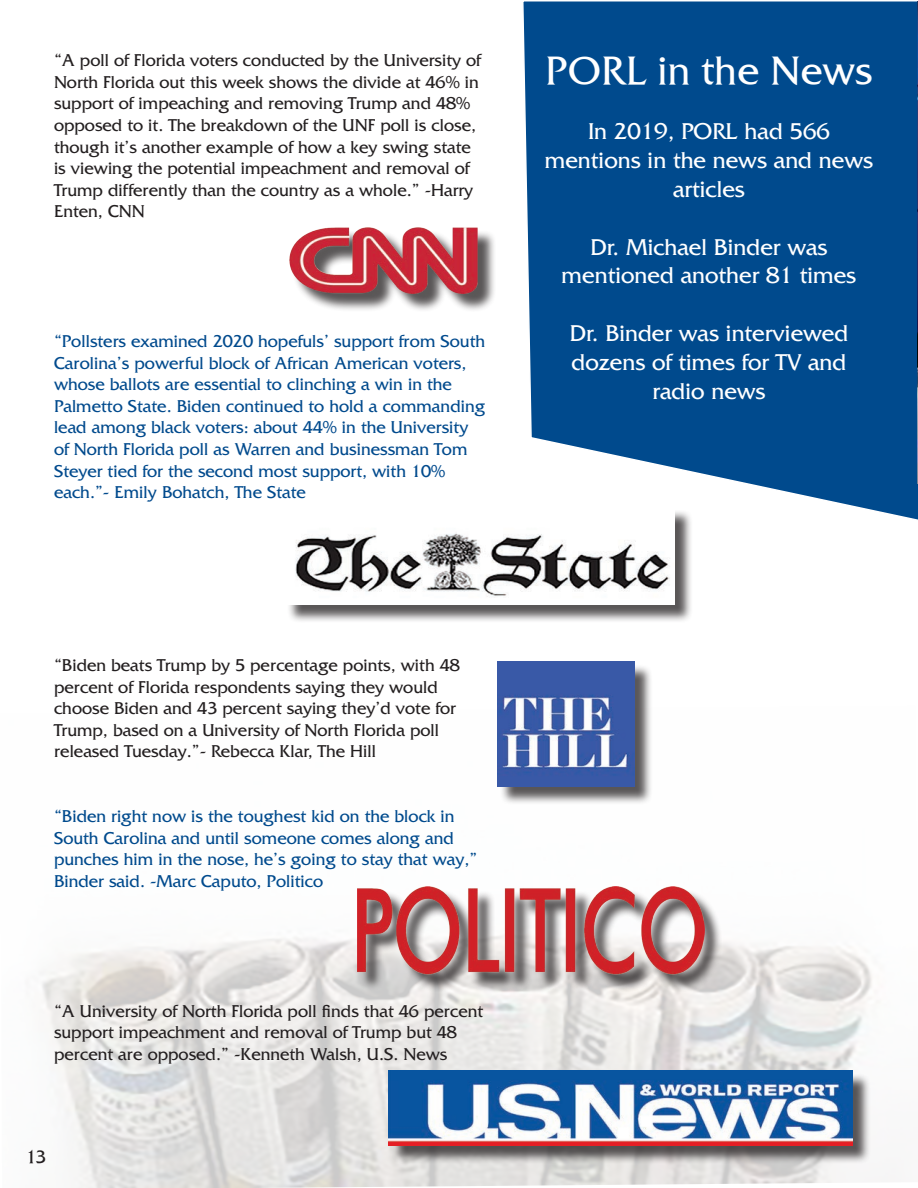
<style>
.page{position:relative;width:918px;height:1188px;background:#fff}
.page>*{position:absolute;margin:0;border:0;box-sizing:border-box;transform-origin:0 0}
.t1{font:39px "Friz Quadrata TT";color:#fff}
.t2{font:24px/28.8px "Friz Quadrata Std";color:#fff;text-align:center}
.t3{font:18px/21.6px "Friz Quadrata Std";color:#231f20}
.t4{font:18px/21.6px "Friz Quadrata Std";color:#004a8d}
.t5{font:18px "Friz Quadrata TT";color:#231f20}
</style>
<div class="page">
<svg style="left:523px;top:1px;width:395px;height:519px;background:#145896"></svg>
<img style="left:41px;top:706px;width:831px;height:482px">
<div style="left:292px;top:230px;width:204px;height:82px;background:#231f20;opacity:.75"></div>
<img style="left:289px;top:227px;width:197px;height:85px">
<div style="left:287px;top:510px;width:406px;height:114px;background:#231f20;opacity:.75"></div>
<img style="left:287px;top:507px;width:387px;height:98px">
<div style="left:500px;top:664px;width:153px;height:142px;background:#231f20;opacity:.75"></div>
<img style="left:498px;top:662px;width:136px;height:125px">
<div style="left:359px;top:889px;width:363px;height:103px;background:#231f20;opacity:.75"></div>
<img style="left:357px;top:886px;width:347px;height:88px">
<div style="left:391px;top:1073px;width:480px;height:92px;background:#231f20;opacity:.75"></div>
<img style="left:389px;top:1071px;width:464px;height:75px">
<img style="left:917px;top:2px;width:1px;height:482px">
<p class="t3" style="left:54px;top:50px;width:428px">“A poll of Florida voters conducted by the University of North Florida out this week shows the divide at 46% in support of impeaching and removing Trump and 48% opposed to it. The breakdown of the UNF poll is close, though it’s another example of how a key swing state is viewing the potential impeachment and removal of Trump differently than the country as a whole.” -Harry Enten, CNN</p>
<p class="t4" style="left:54px;top:330px;width:433px">“Pollsters examined 2020 hopefuls’ support from South Carolina’s powerful block of African American voters, whose ballots are essential to clinching a win in the Palmetto State. Biden continued to hold a commanding lead among black voters: about 44% in the University of North Florida poll as Warren and businessman Tom Steyer tied for the second most support, with 10% each.”- Emily Bohatch, The State</p>
<h1 class="t1" style="left:545px;top:46px;width:329px">PORL in the News</h1>
<h2 class="t2" style="left:545px;top:117px;width:330px">In 2019, PORL had 566 mentions in the news and news articles</h2>
<h2 class="t2" style="left:562px;top:233px;width:296px">Dr. Michael Binder was mentioned another 81 times</h2>
<h2 class="t2" style="left:570px;top:319px;width:280px">Dr. Binder was interviewed dozens of times for TV and radio news</h2>
<p class="t3" style="left:54px;top:654px;width:407px">“Biden beats Trump by 5 percentage points, with 48 percent of Florida respondents saying they would choose Biden and 43 percent saying they’d vote for Trump, based on a University of North Florida poll released Tuesday.”- Rebecca Klar, The Hill</p>
<p class="t4" style="left:54px;top:806px;width:425px">“Biden right now is the toughest kid on the block in South Carolina and until someone comes along and punches him in the nose, he’s going to stay that way,” Binder said. -Marc Caputo, Politico</p>
<p class="t3" style="left:54px;top:1000px;width:431px">“A University of North Florida poll finds that 46 percent support impeachment and removal of Trump but 48 percent are opposed.” -Kenneth Walsh, U.S. News</p>
<p class="t5" style="left:26px;top:1146px;width:23px">13</p>
</div>
